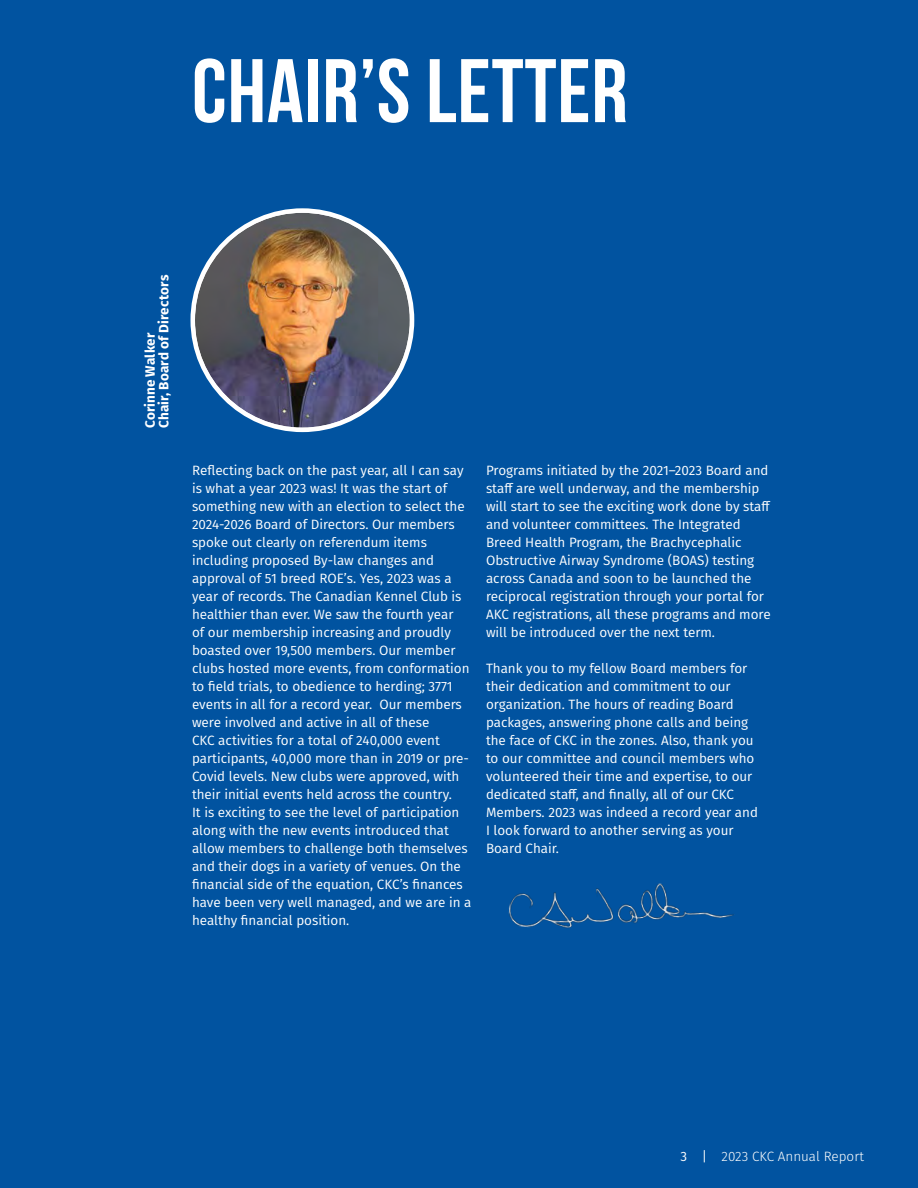
<style>
.page{position:relative;width:918px;height:1188px;background:#0153a0}
.page>*{position:absolute;margin:0;border:0;box-sizing:border-box;transform-origin:0 0}
.Normal_text{font:700 90px "Bebas Neue";letter-spacing:.01em;color:#fff}
.Normal_text-2{font:13.5px/18px "Fira Sans";color:#fff}
.Normal_text-3{font:700 13.5px "Fira Sans";letter-spacing:.01em;color:#fff}
.t1{font:300 13.5px "Fira Sans";color:#fff}
.s1{font-weight:400}
</style>
<div class="page">
<svg style="left:193px;top:211px;width:219px;height:219px"></svg>
<img style="left:195px;top:213px;width:215px;height:215px;border-radius:107px">
<img style="left:508px;top:883px;width:226px;height:45px">
<p class="Normal_text" style="left:192px;top:42px;width:437px">CHAIR’S LETTER</p>
<p class="Normal_text-3" style="left:152px;top:428px;width:155px;rotate:-90deg">Chair, Board of Directors</p>
<p class="Normal_text-3" style="left:139px;top:428px;width:97px;rotate:-90deg">Corinne Walker</p>
<p class="Normal_text-2" style="left:192px;top:461px;width:281px">Reflecting back on the past year, all I can say is what a year 2023 was! It was the start of something new with an election to select the 2024-2026 Board of Directors. Our members spoke out clearly on referendum items including proposed By-law changes and approval of 51 breed ROE’s. Yes, 2023 was a year of records. The Canadian Kennel Club is healthier than ever. We saw the fourth year<br>of our membership increasing and proudly boasted over 19,500 members. Our member clubs hosted more events, from conformation to field trials, to obedience to herding; 3771 events in all for a record year. Our members were involved and active in all of these<br>CKC activities for a total of 240,000 event participants, 40,000 more than in 2019 or pre-Covid levels. New clubs were approved, with their initial events held across the country.<br>It is exciting to see the level of participation along with the new events introduced that allow members to challenge both themselves and their dogs in a variety of venues. On the financial side of the equation, CKC’s finances have been very well managed, and we are in a healthy financial position.</p>
<p class="Normal_text-2" style="left:486px;top:461px;width:286px">Programs initiated by the 2021–2023 Board and staff are well underway, and the membership will start to see the exciting work done by staff and volunteer committees. The Integrated Breed Health Program, the Brachycephalic Obstructive Airway Syndrome (BOAS) testing across Canada and soon to be launched the reciprocal registration through your portal for AKC registrations, all these programs and more will be introduced over the next term.</p>
<p class="Normal_text-2" style="left:486px;top:659px;width:273px">Thank you to my fellow Board members for their dedication and commitment to our organization. The hours of reading Board packages, answering phone calls and being the face of CKC in the zones. Also, thank you to our committee and council members who volunteered their time and expertise, to our dedicated staff, and finally, all of our CKC Members. 2023 was indeed a record year and I look forward to another serving as your Board Chair.</p>
<p class="t1" style="left:681px;top:1147px;width:185px"><span class="s1">3 |</span> 2023 CKC Annual Report</p>
</div>
